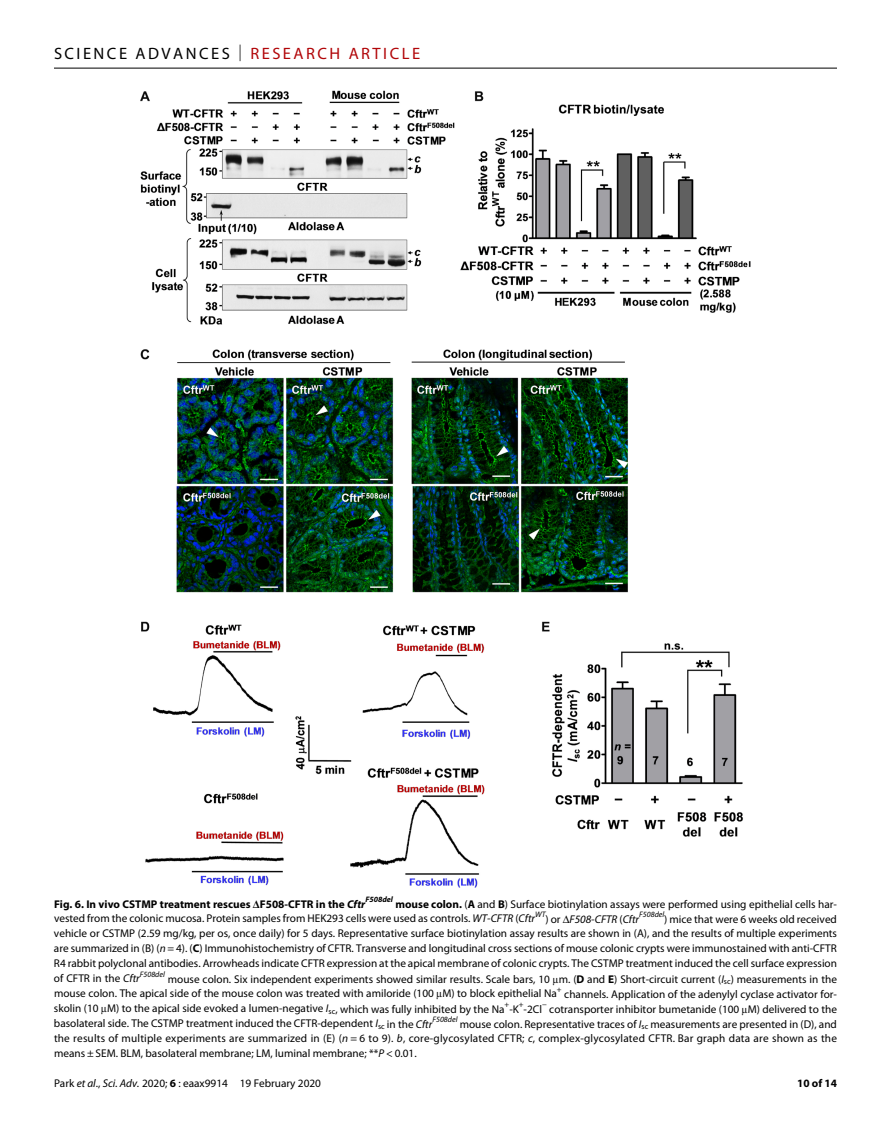
<style>
.page{position:relative;width:891px;height:1134px;background:#fff}
.page>*{position:absolute;margin:0;border:0;box-sizing:border-box;transform-origin:0 0}
.t1{font:16.5px "Myriad Pro";letter-spacing:.15em;color:#000}
.t2{font:11.25px/15px "Myriad Pro";color:#000;text-align:justify}
.t3{font:700 11.25px "Myriad Pro";color:#000}
.s1{font-weight:300}
.s2{color:#b10508}
.s3{font-weight:700}
.s4{font-weight:700;font-style:italic}
.s5{font-style:italic}
</style>
<div class="page">
<hr style="left:54px;top:68px;width:783px;height:1px;background:#000">
<img style="left:141px;top:90px;width:609px;height:797px">
<h1 class="t1" style="left:54px;top:40px;width:368px">SCIENCE ADVANCES <span class="s1">|</span> <span class="s2">RESEARCH ARTICLE</span></h1>
<p class="t2" style="left:54px;top:896px;width:785px"><span class="s3">Fig. 6. In vivo CSTMP treatment rescues F508-CFTR in the</span> <span class="s4">Cftr</span><sup>F508del</sup> <span class="s3">mouse colon.</span> (<span class="s3">A</span> and <span class="s3">B</span>) Surface biotinylation assays were performed using epithelial cells har&shy;vested from the colonic mucosa. Protein samples from HEK293 cells were used as controls. <span class="s5">WT-CFTR</span> (<span class="s5">Cftr</span><sup>WT</sup>) or <span class="s5">F508-CFTR</span> (<span class="s5">Cftr</span><sup>F508del</sup>) mice that were 6 weeks old received vehicle or CSTMP (2.59 mg/kg, per os, once daily) for 5 days. Representative surface biotinylation assay results are shown in (A), and the results of multiple experiments are summarized in (B) (<span class="s5">n</span> = 4). (<span class="s3">C</span>) Immunohistochemistry of CFTR. Transverse and longitudinal cross sections of mouse colonic crypts were immunostained with anti-CFTR R4 rabbit polyclonal antibodies. Arrowheads indicate CFTR expression at the apical membrane of colonic crypts. The CSTMP treatment induced the cell surface expression of CFTR in the <span class="s5">Cftr</span><sup>F508del</sup> mouse colon. Six independent experiments showed similar results. Scale bars, 10 m. (<span class="s3">D</span> and <span class="s3">E</span>) Short-circuit current (<span class="s5">I</span><sub>sc</sub>) measurements in the mouse colon. The apical side of the mouse colon was treated with amiloride (100 M) to block epithelial Na<sup>+</sup> channels. Application of the adenylyl cyclase activator for&shy;skolin (10 M) to the apical side evoked a lumen-negative <span class="s5">I</span><sub>sc</sub>, which was fully inhibited by the Na<sup>+</sup>-K<sup>+</sup>-2Cl<sup>−</sup> cotransporter inhibitor bumetanide (100 M) delivered to the basolateral side. The CSTMP treatment induced the CFTR-dependent <span class="s5">I</span><sub>sc</sub> in the <span class="s5">Cftr</span><sup>F508del</sup> mouse colon. Representative traces of <span class="s5">I</span><sub>sc</sub> measurements are presented in (D), and the results of multiple experiments are summarized in (E) (<span class="s5">n</span> = 6 to 9). <span class="s5">b</span>, core-glycosylated CFTR; <span class="s5">c</span>, complex-glycosylated CFTR. Bar graph data are shown as the means ± SEM. BLM, basolateral membrane; LM, luminal membrane; **<span class="s5">P</span> &lt; 0.01.</p>
<p class="t2" style="left:54px;top:1076px;width:268px">Park <span class="s5">et al</span>., <span class="s5">Sci. Adv.</span> 2020; <span class="s3">6</span> : eaax9914 19 February 2020</p>
<p class="t3" style="left:797px;top:1074px;width:41px">10 of 14</p>
</div>
